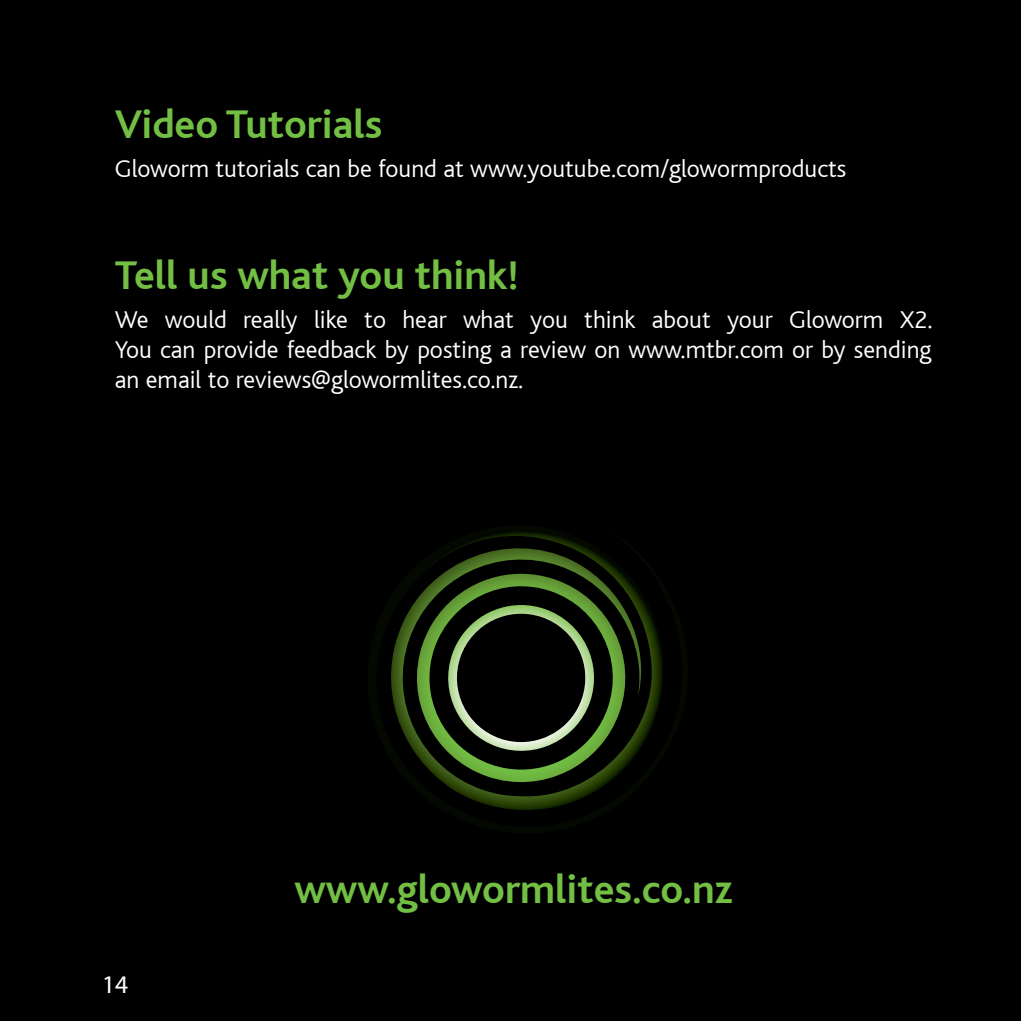
<style>
.page{position:relative;width:1021px;height:1021px;background:#fff}
.page>*{position:absolute;margin:0;border:0;box-sizing:border-box;transform-origin:0 0}
.t1{font:700 42px "Bliss";color:#72bf44}
.t2{font:300 25.5px/30px "Bliss";color:#fff;text-align:justify}
.t3{font:25.5px "Myriad Pro";color:#fff}
</style>
<div class="page">
<div style="left:0;top:0;width:1020px;height:1020px;background:#000"></div>
<hr style="left:1020px;top:0;width:1px;height:1020px;background:#000">
<svg style="left:391px;top:532px;width:272px;height:278px"></svg>
<svg style="left:404px;top:573px;width:234px;height:222px"></svg>
<svg style="left:439px;top:605px;width:164px;height:155px"></svg>
<h1 class="t1" style="left:115px;top:103px;width:269px">Video Tutorials</h1>
<p class="t2" style="left:115px;top:154px;width:733px">Gloworm tutorials can be found at www.youtube.com/glowormproducts</p>
<h1 class="t1" style="left:115px;top:253px;width:405px">Tell us what you think!</h1>
<p class="t2" style="left:115px;top:304px;width:819px">We would really like to hear what you think about your Gloworm X2.<br>You can provide feedback by posting a review on www.mtbr.com or by sending an email to reviews@glowormlites.co.nz.</p>
<p class="t3" style="left:102px;top:968px;width:28px">14</p>
<h1 class="t1" style="left:294px;top:867px;width:439px">www.glowormlites.co.nz</h1>
</div>
